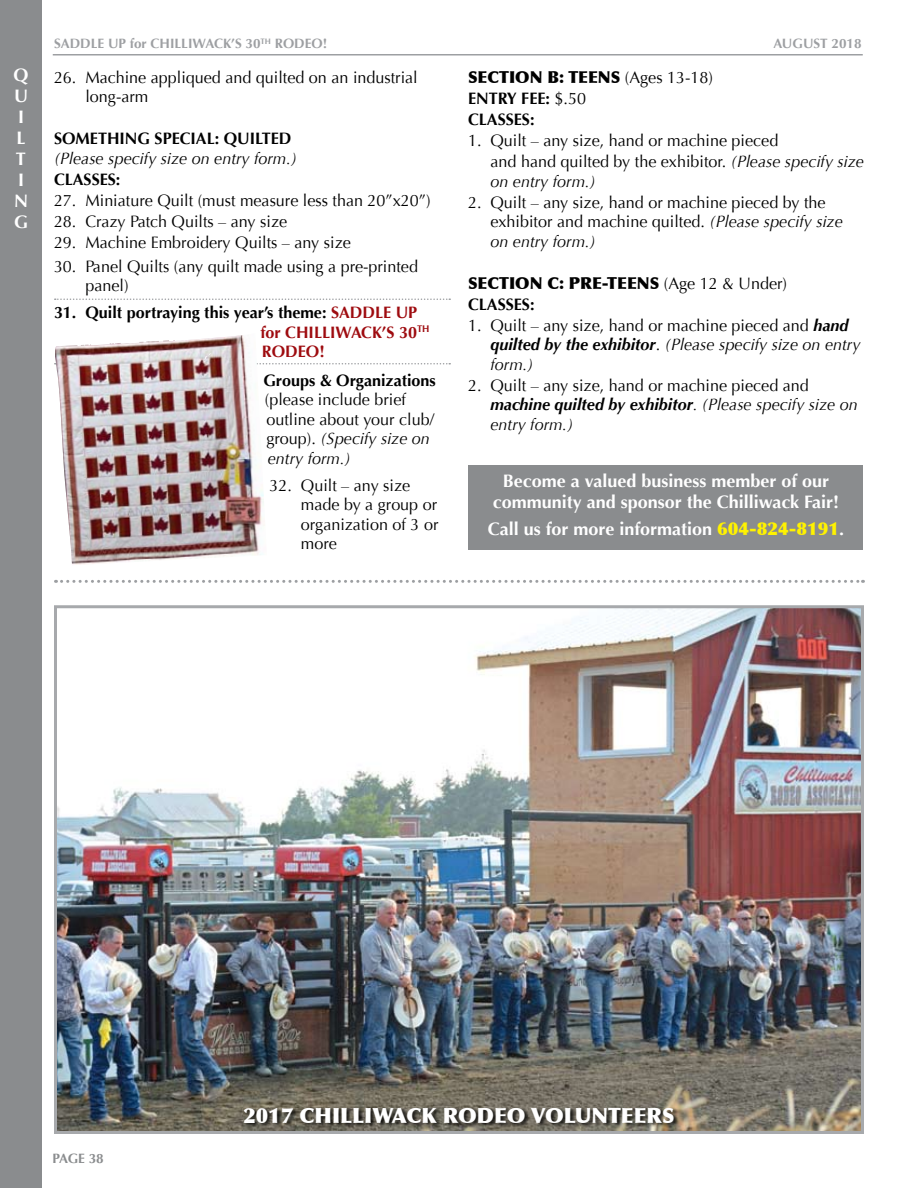
<style>
.page{position:relative;width:918px;height:1188px;background:#fff}
.page>*{position:absolute;margin:0;border:0;box-sizing:border-box;transform-origin:0 0}
.t1{font:900 21px "Optima";color:#fff}
.t2{font:700 18px/21px "Optima";color:#fff}
.t3{font:16.5px/19.5px "Optima";color:#000}
.t4{font:700 16.5px/19.5px "Optima";color:#000}
.t5{font:italic 16.5px "Optima";color:#000}
.t6{font:900 16.5px/21px "Optima";color:#000}
.t7{font:700 13.5px "Optima";color:#9d9fa2}
.t8{font:700 13.5px "Optima";letter-spacing:-.025em;color:#8a8c8e}
.s1{color:#9e0b0f}
.s2{font-style:italic}
.s3{font-weight:900}
.s4{font-weight:400}
.s5{font-weight:700}
.s6{font-weight:700;font-style:italic}
.s7{font-weight:900;color:#fff200}
</style>
<div class="page">
<div style="left:0;top:0;width:42px;height:1188px;background:#8a8c8e"></div>
<hr style="left:53px;top:54px;width:810px;height:2px;background:#9d9fa2">
<svg style="left:55px;top:298px;width:395px;height:2px"></svg>
<svg style="left:267px;top:363px;width:183px;height:1px"></svg>
<svg style="left:56px;top:580px;width:807px;height:3px"></svg>
<img style="left:58px;top:609px;width:802px;height:521px">
<div style="left:54px;top:605px;width:810px;height:529px;border:3px solid #a7a9ac"></div>
<div style="left:243px;top:1107px;width:437px;height:20px;background:#000;opacity:.75"></div>
<img style="left:54px;top:335px;width:213px;height:230px">
<div style="left:469px;top:465px;width:394px;height:85px;background:#8a8c8e"></div>
<p class="t7" style="left:54px;top:36px;width:275px">SADDLE UP for CHILLIWACK’S 30<sup>TH</sup> RODEO!</p>
<p class="t7" style="left:773px;top:36px;width:90px">AUGUST 2018</p>
<p class="t2" style="left:14px;top:65px;width:16px">Q<br>U<br>I<br>L<br>T<br>I<br>N<br>G</p>
<p class="t3" style="left:85px;top:68px;width:334px;text-indent:-31px">26. Machine appliqued and quilted on an industrial long-arm</p>
<p class="t4" style="left:54px;top:129px;width:193px">SOMETHING SPECIAL: Quilted</p>
<p class="t5" style="left:54px;top:148px;width:245px">(Please specify size on entry form.)</p>
<p class="t4" style="left:54px;top:170px;width:10px">classes</p>
<p class="t4" style="left:116px;top:170px;width:6px">:</p>
<p class="t3" style="left:54px;top:191px;width:378px">27. Miniature Quilt (must measure less than 20”x20”)</p>
<p class="t3" style="left:54px;top:212px;width:235px">28. Crazy Patch Quilts – any size</p>
<p class="t3" style="left:54px;top:233px;width:298px">29. Machine Embroidery Quilts – any size</p>
<p class="t3" style="left:85px;top:257px;width:334px;text-indent:-31px">30. Panel Quilts (any quilt made using a pre-printed panel)</p>
<p class="t4" style="left:260px;top:303px;width:171px;text-indent:-206px">31. Quilt portraying this year’s theme: <span class="s1">SADDLE UP for CHILLIWACK’S 30</span><sup>TH<br></sup><span class="s1">RODEO!</span></p>
<p class="t4" style="left:263px;top:371px;width:174px">Groups &amp; Organizations</p>
<p class="t3" style="left:265px;top:390px;width:171px">(please include brief outline about your club/ group). <span class="s2">(Specify size on entry form.)</span></p>
<p class="t3" style="left:301px;top:476px;width:139px;text-indent:-31px">32. Quilt – any size made by a group or organization of 3 or more</p>
<p class="t4" style="left:468px;top:67px;width:247px;line-height:21px"><span class="s3">SECTION B: TEENS</span> <span class="s4">(Ages 13-18)<br></span>ENTRY FEE: <span class="s4">$.50<br></span>classes</p>
<p class="t4" style="left:530px;top:110px;width:6px">:</p>
<p class="t3" style="left:490px;top:131px;width:375px;line-height:21px;text-indent:-22px">1. Quilt – any size, hand or machine pieced<br>and hand quilted by the exhibitor. <span class="s2">(Please specify size</span></p>
<p class="t5" style="left:490px;top:172px;width:107px">on entry form.)</p>
<p class="t3" style="left:490px;top:193px;width:354px;text-indent:-22px">2. Quilt – any size, hand or machine pieced by the exhibitor and machine quilted. <span class="s2">(Please specify size on entry form.)</span></p>
<p class="t6" style="left:468px;top:273px;width:320px">SECTION C: PRE-TEENS <span class="s4">(Age 12 &amp; Under) </span><span class="s5">classes</span></p>
<p class="t4" style="left:530px;top:295px;width:6px">:</p>
<p class="t3" style="left:490px;top:316px;width:371px;text-indent:-22px">1. Quilt – any size, hand or machine pieced and <span class="s6">hand quilted by the exhibitor</span>. <span class="s2">(Please specify size on entry form.)</span></p>
<p class="t3" style="left:490px;top:376px;width:369px;text-indent:-22px">2. Quilt – any size, hand or machine pieced and <span class="s6">machine quilted by exhibitor</span><span class="s2">. (Please specify size on entry form.)</span></p>
<p class="t2" style="left:493px;top:471px;width:348px;text-align:center">Become a valued business member of our community and sponsor the Chilliwack Fair!</p>
<p class="t2" style="left:488px;top:519px;width:358px">Call us for more information <span class="s7">604-824-8191</span>.</p>
<p class="t8" style="left:53px;top:1150px;width:53px">PAGE 38</p>
<p class="t1" style="left:243px;top:1103px;width:433px">2017 CHILLIWACK RODEO VOLUNTEERS</p>
</div>
